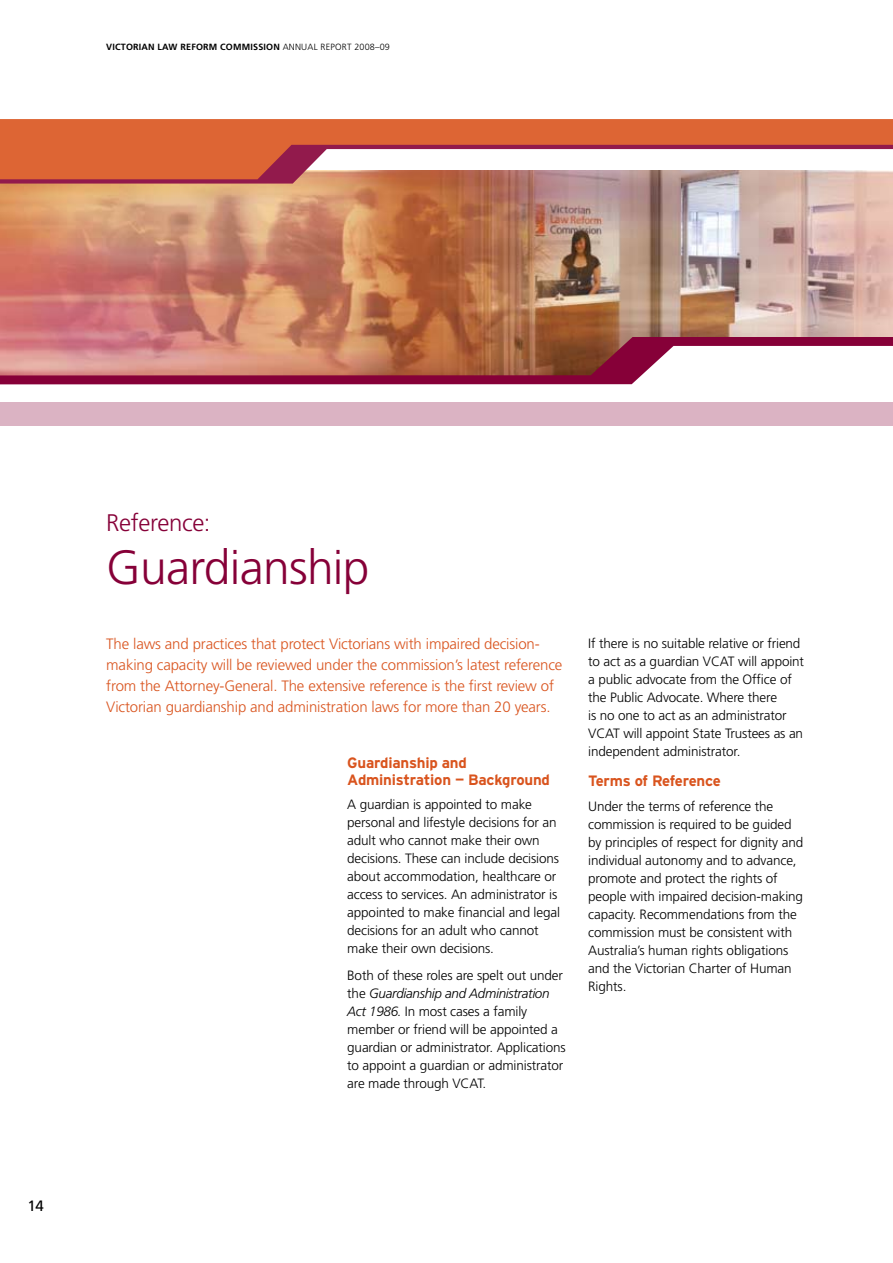
<style>
.page{position:relative;width:893px;height:1263px;background:#fff}
.page>*{position:absolute;margin:0;border:0;box-sizing:border-box;transform-origin:0 0}
.t1{font:300 48px "Frutiger CE";letter-spacing:-.015em;color:#860038}
.t2{font:300 24px "Frutiger CE";letter-spacing:-.015em;color:#860038}
.t3{font:300 15px/21px "Frutiger";letter-spacing:-.01em;color:#d9541e}
.t4{font:700 15px/17.2px "Interstate";letter-spacing:-.015em;color:#d9541e}
.t5{font:15px "Frutiger CE";color:#000}
.t6{font:300 13.5px/18px "Frutiger CE";letter-spacing:-.01em;color:#000}
.t7{font:700 9px "Frutiger CE";letter-spacing:.02em;color:#000}
.s1{font-weight:300}
.s2{font-style:italic}
</style>
<div class="page">
<img style="left:0;top:184px;width:893px;height:153px">
<svg style="left:0;top:337px;width:893px;height:9px;background:#ad5152"></svg>
<svg style="left:0;top:179px;width:893px;height:5px;background:#b56f70"></svg>
<svg style="left:0;top:119px;width:893px;height:60px;fill:#dd6534"></svg>
<svg style="left:0;top:346px;width:674px;height:39px;background:#b46161"></svg>
<div style="left:0;top:402px;width:893px;height:23px;background:#dbb3c3"></div>
<p class="t7" style="left:106px;top:41px;width:285px">VICTORIAN LAW REFORM COMMISSION <span class="s1">ANNUAL REPORT 2008–09</span></p>
<p class="t5" style="left:27px;top:1197px;width:18px">14</p>
<h2 class="t2" style="left:106px;top:509px;width:106px">Reference:</h2>
<h1 class="t1" style="left:106px;top:539px;width:265px">Guardianship</h1>
<p class="t3" style="left:106px;top:634px;width:458px">The laws and practices that protect Victorians with impaired decision&shy;making capacity will be reviewed under the commission’s latest reference from the Attorney-General. The extensive reference is the first review of Victorian guardianship and administration laws for more than 20 years.</p>
<p class="t4" style="left:347px;top:754px;width:204px">Guardianship and<br>Administration — Background</p>
<p class="t6" style="left:347px;top:795px;width:214px">A guardian is appointed to make personal and lifestyle decisions for an adult who cannot make their own decisions. These can include decisions about accommodation, healthcare or access to services. An administrator is appointed to make financial and legal decisions for an adult who cannot make their own decisions.</p>
<p class="t6" style="left:347px;top:966px;width:220px">Both of these roles are spelt out under the <span class="s2">Guardianship and Administration Act 1986.</span> In most cases a family member or friend will be appointed a guardian or administrator. Applications to appoint a guardian or administrator are made through VCAT.</p>
<p class="t6" style="left:588px;top:634px;width:217px">If there is no suitable relative or friend to act as a guardian VCAT will appoint a public advocate from the Office of the Public Advocate. Where there<br>is no one to act as an administrator VCAT will appoint State Trustees as an independent administrator.</p>
<p class="t4" style="left:588px;top:772px;width:134px">Terms of Reference</p>
<p class="t6" style="left:588px;top:797px;width:217px">Under the terms of reference the commission is required to be guided by principles of respect for dignity and individual autonomy and to advance, promote and protect the rights of people with impaired decision-making capacity. Recommendations from the commission must be consistent with Australia’s human rights obligations and the Victorian Charter of Human Rights.</p>
</div>
